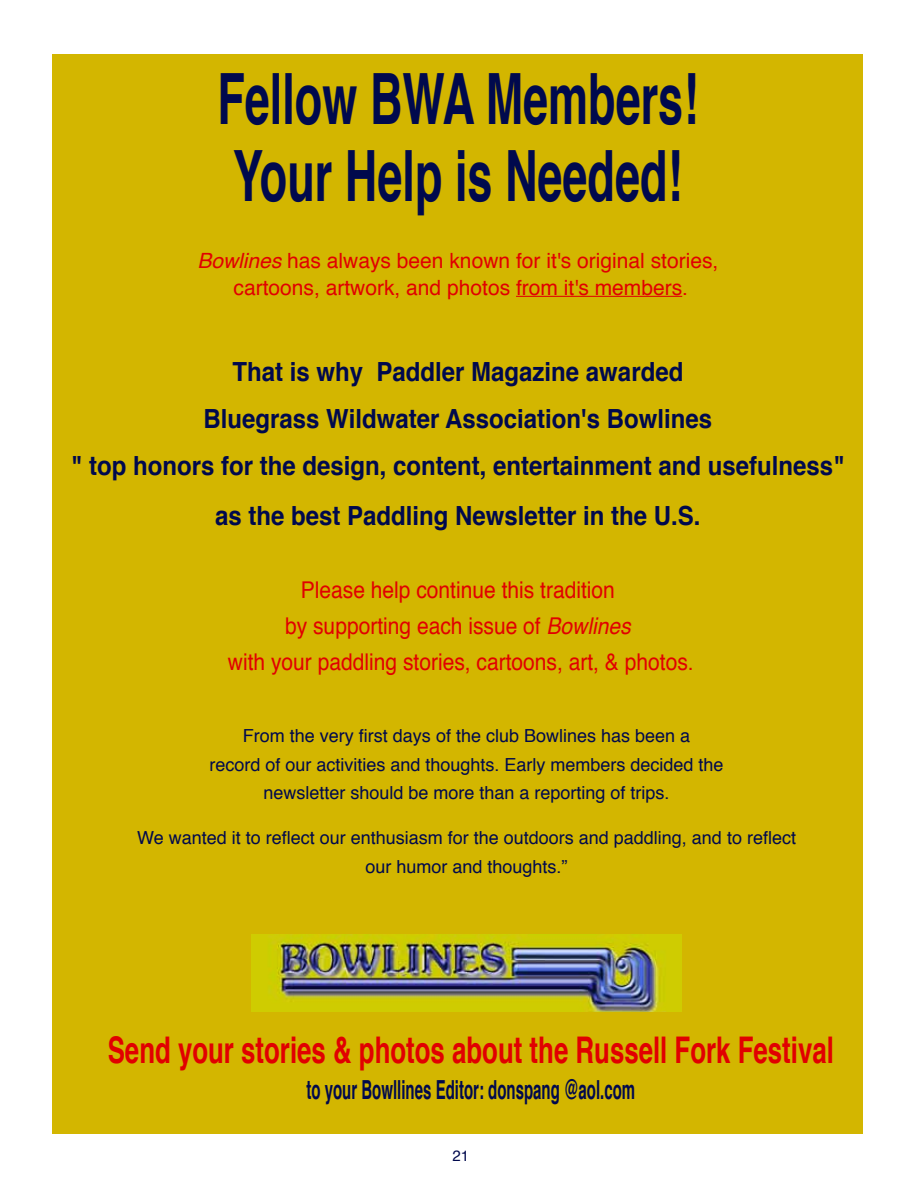
<style>
.page{position:relative;width:918px;height:1188px;background:#fff}
.page>*{position:absolute;margin:0;border:0;box-sizing:border-box;transform-origin:0 0}
.t1{font:700 70.8px/77.4px "Helvetica";color:#00094d;scale:.64 1}
.t2{font:700 36.75px "Helvetica";color:#e10000;scale:.7 1}
.t3{font:700 26.4px/46.8px "Helvetica";color:#00094d;text-align:center;scale:.91 1}
.t4{font:700 26.25px "Helvetica";color:#00094d;scale:.57 1}
.t5{font:23.1px/36px "Helvetica";color:#e10000;text-align:center;scale:.91 1}
.t6{font:21px/27px "Helvetica";color:#e10000;text-align:center}
.t7{font:18px/28.5px "Helvetica";color:#00094d;text-align:center}
.t8{font:15px "Helvetica";color:#00094d}
.s1{font-style:italic}
</style>
<div class="page">
<div style="left:53px;top:54px;width:810px;height:1080px;background:#d3b600"></div>
<hr style="left:516px;top:296px;width:166px;height:1px;background:#e10000">
<img style="left:251px;top:935px;width:431px;height:76px">
<h1 class="t1" style="left:217px;top:61px;width:753px">Fellow BWA Members!<br>Your Help is Needed!</h1>
<p class="t6" style="left:197px;top:248px;width:523px"><span class="s1">Bowlines</span> has always been known for it's original stories, cartoons, artwork, and photos from it's members.</p>
<h3 class="t3" style="left:71px;top:349px;width:852px">That is why Paddler Magazine awarded<br>Bluegrass Wildwater Association's Bowlines<br>" top honors for the design, content, entertainment and usefulness"</h3>
<h3 class="t3" style="left:215px;top:492px;width:535px">as the best Paddling Newsletter in the U.S.</h3>
<p class="t5" style="left:228px;top:573px;width:513px">Please help continue this tradition<br>by supporting each issue of <span class="s1">Bowlines<br></span>with your paddling stories, cartoons, art, &amp; photos.</p>
<p class="t7" style="left:209px;top:722px;width:516px">From the very first days of the club Bowlines has been a<br>record of our activities and thoughts. Early members decided the newsletter should be more than a reporting of trips.</p>
<p class="t7" style="left:137px;top:824px;width:661px">We wanted it to reflect our enthusiasm for the outdoors and paddling, and to reflect our humor and thoughts.”</p>
<h2 class="t2" style="left:108px;top:1021px;width:1039px">Send your stories &amp; photos about the Russell Fork Festival</h2>
<h3 class="t4" style="left:306px;top:1069px;width:578px">to your Bowllines Editor: donspang @aol.com</h3>
<p class="t8" style="left:453px;top:1144px;width:18px">21</p>
</div>
